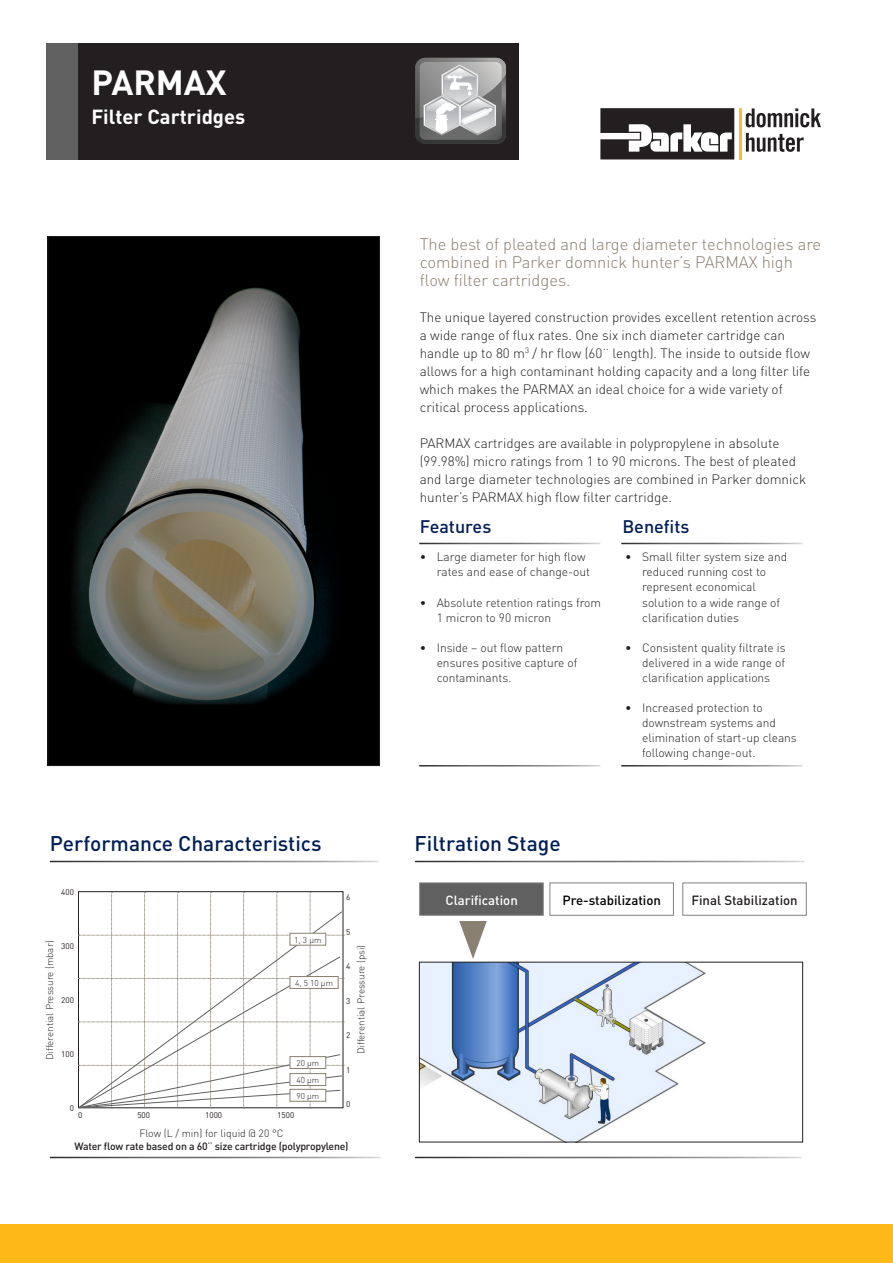
<style>
.page{position:relative;width:893px;height:1263px;background:#fff}
.page>*{position:absolute;margin:0;border:0;box-sizing:border-box;transform-origin:0 0}
.t1{font:700 34.5px "DIN";color:#fff}
.t2{font:500 21px "DIN";color:#001f56}
.t3{font:700 20.1px "DIN";color:#fff}
.t4{font:500 18px "DIN";color:#001f56}
.t5{font:300 16.5px/18px "DIN";color:#887d6e}
.t6{font:300 13.5px/18px "DIN";color:#231f20}
.t7{font:500 13.2px "DIN";color:#231f20}
.t8{font:500 13.2px "DIN";color:#000}
.t9{font:500 13.2px "DIN";color:#fff}
.t10{font:300 12px/15px "DIN";color:#231f20}
.t11{font:500 10.5px "DIN";letter-spacing:-.02em;color:#231f20}
.t12{font:300 10.5px "DIN";color:#231f20}
.t13{font:300 9.75px "DIN";color:#231f20}
.t14{font:300 8.4px "DIN";color:#231f20}
.t15{font:8.1px "DIN";color:#231f20}
</style>
<div class="page">
<img style="left:50px;top:238px;width:328px;height:526px">
<div style="left:0;top:1225px;width:893px;height:38px;background:#fcb814"></div>
<svg style="left:746px;top:108px;width:75px;height:19px"></svg>
<svg style="left:746px;top:133px;width:58px;height:19px"></svg>
<svg style="left:600px;top:108px;width:134px;height:51px"></svg>
<hr style="left:739px;top:108px;width:3px;height:51px;background:#fdbb2e">
<div style="left:48px;top:43px;width:471px;height:116px;background:#231f20"></div>
<div style="left:46px;top:43px;width:32px;height:116px;background:#606060"></div>
<svg style="left:415px;top:58px;width:91px;height:86px;background:#a1a1a2"></svg>
<div style="left:419px;top:882px;width:125px;height:34px;background:#606060;border:1px solid #808285"></div>
<svg style="left:459px;top:921px;width:28px;height:38px"></svg>
<img style="left:421px;top:964px;width:285px;height:176px">
<div style="left:419px;top:962px;width:384px;height:180px;border:1px solid #231f20"></div>
<div style="left:549px;top:882px;width:125px;height:34px;background:#fff;border:1px solid #808285"></div>
<div style="left:682px;top:882px;width:125px;height:34px;border:1px solid #808285"></div>
<svg style="left:78px;top:892px;width:266px;height:217px"></svg>
<svg style="left:78px;top:911px;width:265px;height:198px"></svg>
<div style="left:290px;top:933px;width:36px;height:12px;background:#fff"></div>
<div style="left:290px;top:933px;width:36px;height:12px;border:1px solid #898071"></div>
<div style="left:290px;top:1056px;width:36px;height:12px;background:#fff"></div>
<div style="left:290px;top:1056px;width:36px;height:13px;border:1px solid #898071"></div>
<div style="left:290px;top:1073px;width:36px;height:12px;background:#fff"></div>
<div style="left:290px;top:1073px;width:36px;height:13px;border:1px solid #898071"></div>
<div style="left:290px;top:1089px;width:36px;height:12px;background:#fff"></div>
<div style="left:290px;top:1089px;width:36px;height:12px;border:1px solid #898071"></div>
<div style="left:290px;top:976px;width:48px;height:12px;background:#fff"></div>
<div style="left:290px;top:976px;width:48px;height:13px;border:1px solid #898071"></div>
<p class="t1" style="left:91px;top:60px;width:137px">PARMAX</p>
<p class="t3" style="left:91px;top:104px;width:155px">Filter Cartridges</p>
<p class="t5" style="left:420px;top:234px;width:403px">The best of pleated and large diameter technologies are</p>
<p class="t5" style="left:420px;top:252px;width:375px">combined in Parker domnick hunter’s PARMAX high flow filter cartridges.</p>
<p class="t6" style="left:420px;top:308px;width:398px">The unique layered construction provides excellent retention across a wide range of flux rates. One six inch diameter cartridge can handle up to 80 m<sup>3</sup> / hr flow (60¨ length). The inside to outside flow allows for a high contaminant holding capacity and a long filter life which makes the PARMAX an ideal choice for a wide variety of critical process applications.</p>
<p class="t6" style="left:420px;top:434px;width:388px">PARMAX cartridges are available in polypropylene in absolute (99.98%) micro ratings from 1 to 90 microns. The best of pleated and large diameter technologies are combined in Parker domnick hunter’s PARMAX high flow filter cartridge.</p>
<p class="t4" style="left:420px;top:515px;width:73px">Features</p>
<p class="t4" style="left:622px;top:515px;width:69px">Benefits</p>
<p class="t10" style="left:437px;top:549px;width:155px;text-indent:-17px">• Large diameter for high flow rates and ease of change-out</p>
<p class="t10" style="left:437px;top:594px;width:166px;text-indent:-17px">• Absolute retention ratings from<br>1 micron to 90 micron</p>
<p class="t10" style="left:437px;top:639px;width:142px;text-indent:-17px">• Inside – out flow pattern ensures positive capture of contaminants.</p>
<p class="t10" style="left:642px;top:549px;width:147px;text-indent:-17px">• Small filter system size and reduced running cost to represent economical solution to a wide range of clarification duties</p>
<p class="t10" style="left:642px;top:639px;width:145px;text-align:justify;text-indent:-17px">• Consistent quality filtrate is delivered in a wide range of clarification applications</p>
<p class="t10" style="left:642px;top:699px;width:156px;text-indent:-17px">• Increased protection to downstream systems and elimination of start-up cleans following change-out.</p>
<p class="t2" style="left:50px;top:830px;width:273px">Performance Characteristics</p>
<p class="t2" style="left:415px;top:830px;width:148px">Filtration Stage</p>
<p class="t15" style="left:61px;top:887px;width:14px">400</p>
<p class="t15" style="left:346px;top:892px;width:6px">6</p>
<p class="t15" style="left:346px;top:927px;width:6px">5</p>
<p class="t15" style="left:346px;top:961px;width:6px">4</p>
<p class="t15" style="left:346px;top:996px;width:6px">3</p>
<p class="t15" style="left:346px;top:1030px;width:6px">2</p>
<p class="t15" style="left:346px;top:1065px;width:6px">1</p>
<p class="t15" style="left:346px;top:1099px;width:6px">0</p>
<p class="t14" style="left:294px;top:934px;width:29px">1, 3 µm</p>
<p class="t13" style="left:44px;top:1060px;width:121px;rotate:-90deg">Differential Pressure (mbar)</p>
<p class="t13" style="left:355px;top:1054px;width:111px;rotate:-90deg">Differential Pressure (psi)</p>
<p class="t15" style="left:61px;top:941px;width:14px">300</p>
<p class="t14" style="left:295px;top:978px;width:39px">4, 5 10 µm</p>
<p class="t15" style="left:61px;top:995px;width:14px">200</p>
<p class="t15" style="left:61px;top:1049px;width:14px">100</p>
<p class="t14" style="left:296px;top:1058px;width:24px">20 µm</p>
<p class="t14" style="left:296px;top:1075px;width:24px">40 µm</p>
<p class="t14" style="left:296px;top:1090px;width:24px">90 µm</p>
<p class="t15" style="left:70px;top:1103px;width:6px">0</p>
<p class="t15" style="left:78px;top:1110px;width:6px">0</p>
<p class="t15" style="left:137px;top:1110px;width:14px">500</p>
<p class="t15" style="left:205px;top:1110px;width:19px">1000</p>
<p class="t15" style="left:277px;top:1110px;width:19px">1500</p>
<p class="t12" style="left:139px;top:1127px;width:146px">Flow (L / min) for liquid @ 20 °C</p>
<p class="t11" style="left:75px;top:1139px;width:276px">Water flow rate based on a 60¨ size cartridge (polypropylene)</p>
<p class="t9" style="left:445px;top:892px;width:74px">Clarification</p>
<p class="t8" style="left:562px;top:892px;width:100px">Pre-stabilization</p>
<p class="t7" style="left:691px;top:892px;width:108px">Final Stabilization</p>
</div>
